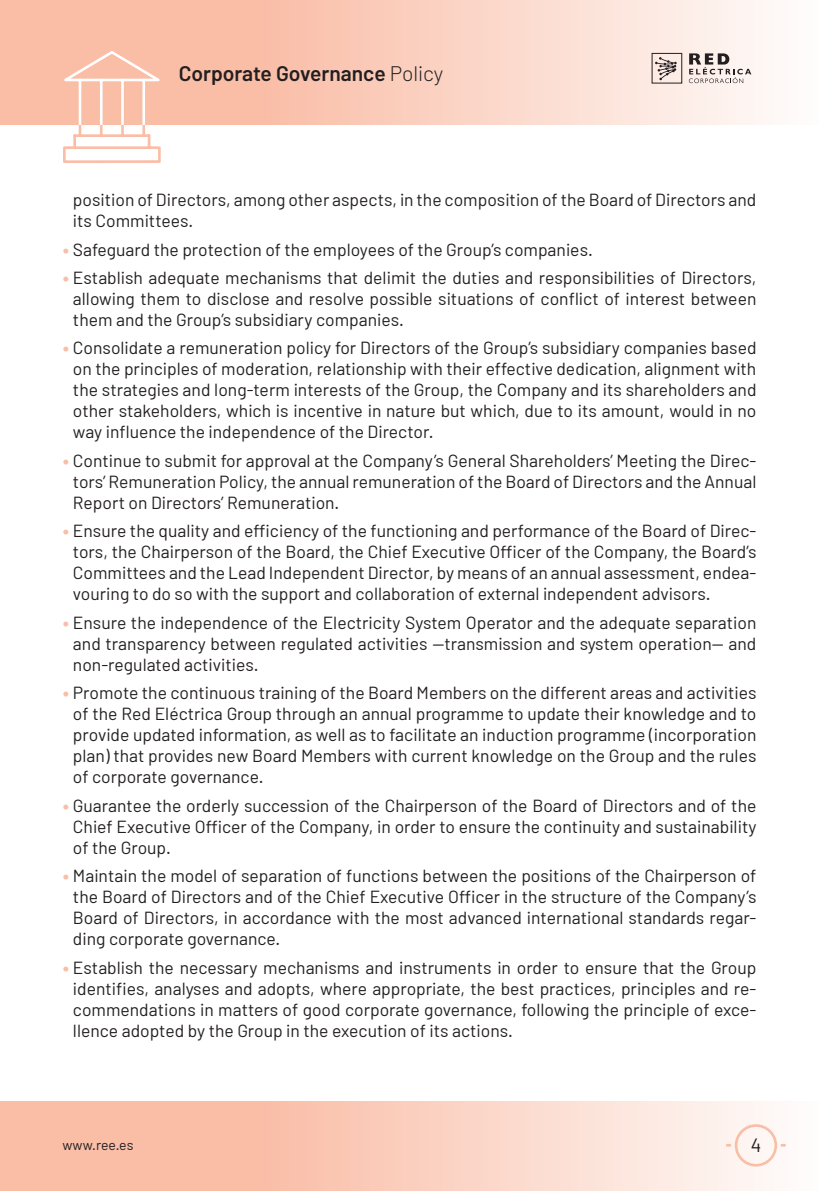
<style>
.page{position:relative;width:819px;height:1191px;background:#fff}
.page>*{position:absolute;margin:0;border:0;box-sizing:border-box;transform-origin:0 0}
.t1{font:600 21px "Barlow";color:#231f20}
.t2{font:19.25px "Barlow";color:#231f20}
.t3{font:17.5px/21px "Barlow";color:#231f20;text-align:justify}
.t4{font:14px "Barlow";color:#231f20}
.s1{font-weight:300}
.s2{font-weight:900;color:#fabda6}
</style>
<div class="page">
<svg style="left:0;top:1101px;width:786px;height:90px;background:#fbd0c1"></svg>
<svg style="left:0;top:0;width:768px;height:124px;background:#fbd1c1"></svg>
<svg style="left:56px;top:49px;width:106px;height:114px"></svg>
<div style="left:651px;top:53px;width:31px;height:30px;border:1px solid #231f20"></div>
<svg style="left:688px;top:53px;width:63px;height:30px"></svg>
<svg style="left:655px;top:57px;width:21px;height:23px"></svg>
<div style="left:734px;top:1124px;width:43px;height:42px;border:3px solid #fabda6;border-radius:50%"></div>
<p class="t1" style="left:179px;top:60px;width:266px">Corporate Governance <span class="s1">Policy</span></p>
<p class="t3" style="left:73px;top:189px;width:684px">position of Directors, among other aspects, in the composition of the Board of Directors and its Committees.</p>
<p class="t3" style="left:63px;top:238px;width:531px"><span class="s2">•</span> Safeguard the protection of the employees of the Group’s companies.</p>
<p class="t3" style="left:73px;top:267px;width:685px;text-indent:-10px"><span class="s2">•</span> Establish adequate mechanisms that delimit the duties and responsibilities of Directors, allowing them to disclose and resolve possible situations of conflict of interest between them and the Group’s subsidiary companies.</p>
<p class="t3" style="left:73px;top:337px;width:685px;text-indent:-10px"><span class="s2">•</span> Consolidate a remuneration policy for Directors of the Group’s subsidiary companies based on the principles of moderation, relationship with their effective dedication, alignment with the strategies and long-term interests of the Group, the Company and its shareholders and other stakeholders, which is incentive in nature but which, due to its amount, would in no way influence the independence of the Director.</p>
<p class="t3" style="left:73px;top:450px;width:685px;text-indent:-10px"><span class="s2">•</span> Continue to submit for approval at the Company’s General Shareholders’ Meeting the Direc&shy;tors’ Remuneration Policy, the annual remuneration of the Board of Directors and the Annual Report on Directors’ Remuneration.</p>
<p class="t3" style="left:73px;top:520px;width:685px;text-indent:-10px"><span class="s2">•</span> Ensure the quality and efficiency of the functioning and performance of the Board of Direc&shy;tors, the Chairperson of the Board, the Chief Executive Officer of the Company, the Board’s Committees and the Lead Independent Director, by means of an annual assessment, endea&shy;vouring to do so with the support and collaboration of external independent advisors.</p>
<p class="t3" style="left:73px;top:611px;width:685px;text-indent:-10px"><span class="s2">•</span> Ensure the independence of the Electricity System Operator and the adequate separation and transparency between regulated activities —transmission and system operation— and non-regulated activities.</p>
<p class="t3" style="left:73px;top:682px;width:685px;text-indent:-10px"><span class="s2">•</span> Promote the continuous training of the Board Members on the different areas and activities of the Red Eléctrica Group through an annual programme to update their knowledge and to provide updated information, as well as to facilitate an induction programme (incorporation plan) that provides new Board Members with current knowledge on the Group and the rules of corporate governance.</p>
<p class="t3" style="left:73px;top:794px;width:685px;text-indent:-10px"><span class="s2">•</span> Guarantee the orderly succession of the Chairperson of the Board of Directors and of the Chief Executive Officer of the Company, in order to ensure the continuity and sustainability of the Group.</p>
<p class="t3" style="left:73px;top:865px;width:685px;text-indent:-10px"><span class="s2">•</span> Maintain the model of separation of functions between the positions of the Chairperson of the Board of Directors and of the Chief Executive Officer in the structure of the Company’s Board of Directors, in accordance with the most advanced international standards regar&shy;ding corporate governance.</p>
<p class="t3" style="left:73px;top:956px;width:685px;text-indent:-10px"><span class="s2">•</span> Establish the necessary mechanisms and instruments in order to ensure that the Group identifies, analyses and adopts, where appropriate, the best practices, principles and re&shy;commendations in matters of good corporate governance, following the principle of exce&shy;llence adopted by the Group in the execution of its actions.</p>
<p class="t4" style="left:63px;top:1136px;width:72px">www.ree.es</p>
<p class="t2" style="left:750px;top:1133px;width:12px">4</p>
</div>
